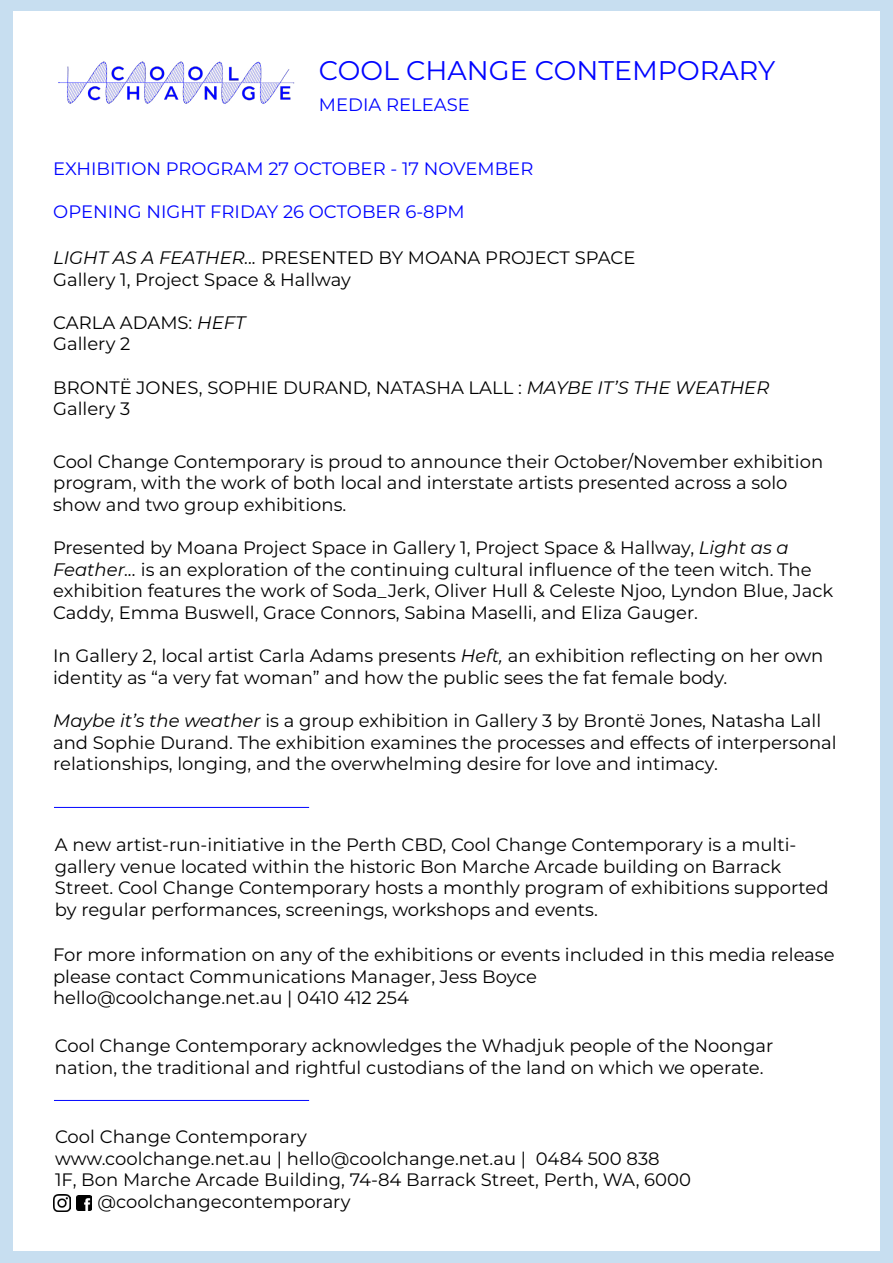
<style>
.page{position:relative;width:893px;height:1263px;background:#c7def0}
.page>*{position:absolute;margin:0;border:0;box-sizing:border-box;transform-origin:0 0}
.t1{font:27px "Montserrat";color:#0104ff}
.t2{font:18px/21.6px "Montserrat";color:#000}
.t3{font:18px "Montserrat";color:#0104ff}
.s1{font-style:italic}
.s2{font-family:"Montserrat Alternates";font-style:italic}
</style>
<div class="page">
<div style="left:13px;top:12px;width:867px;height:1239px;background:#fff"></div>
<img style="left:48px;top:11px;width:254px;height:93px">
<hr style="left:54px;top:1100px;width:255px;height:1px;background:#0104ff">
<img style="left:53px;top:1195px;width:17px;height:17px">
<img style="left:76px;top:1196px;width:15px;height:15px">
<hr style="left:54px;top:807px;width:255px;height:1px;background:#0104ff">
<h1 class="t1" style="left:319px;top:52px;width:458px">COOL CHANGE CONTEMPORARY</h1>
<p class="t3" style="left:319px;top:92px;width:152px">MEDIA RELEASE</p>
<p class="t3" style="left:53px;top:156px;width:482px">EXHIBITION PROGRAM 27 OCTOBER - 17 NOVEMBER</p>
<p class="t3" style="left:53px;top:199px;width:413px">OPENING NIGHT FRIDAY 26 OCTOBER 6-8PM</p>
<p class="t2" style="left:53px;top:246px;width:584px"><span class="s1">LIGHT AS A FEATHER...</span> PRESENTED BY MOANA PROJECT SPACE<br>Gallery 1, Project Space &amp; Hallway</p>
<p class="t2" style="left:53px;top:311px;width:194px">CARLA ADAMS: <span class="s1">HEFT<br></span>Gallery 2</p>
<p class="t2" style="left:53px;top:376px;width:718px">BRONTË JONES, SOPHIE DURAND, NATASHA LALL : <span class="s1">MAYBE IT’S THE WEATHER<br></span>Gallery 3</p>
<p class="t2" style="left:53px;top:450px;width:772px">Cool Change Contemporary is proud to announce their October/November exhibition program, with the work of both local and interstate artists presented across a solo show and two group exhibitions.</p>
<p class="t2" style="left:53px;top:536px;width:781px">Presented by Moana Project Space in Gallery 1, Project Space &amp; Hallway, <span class="s1">Light as a Feather...</span> is an exploration of the continuing cultural influence of the teen witch. The exhibition features the work of Soda_Jerk, Oliver Hull &amp; Celeste Njoo, Lyndon Blue, Jack Caddy, Emma Buswell, Grace Connors, Sabina Maselli, and Eliza Gauger.</p>
<p class="t2" style="left:53px;top:644px;width:772px">In Gallery 2, local artist Carla Adams presents <span class="s2">Heft,</span> an exhibition reflecting on her own identity as “a very fat woman” and how the public sees the fat female body.</p>
<p class="t2" style="left:53px;top:709px;width:785px"><span class="s1">Maybe it’s the weather</span> is a group exhibition in Gallery 3 by Brontë Jones, Natasha Lall and Sophie Durand. The exhibition examines the processes and effects of interpersonal relationships, longing, and the overwhelming desire for love and intimacy.</p>
<p class="t2" style="left:55px;top:833px;width:775px">A new artist-run-initiative in the Perth CBD, Cool Change Contemporary is a multi&shy;gallery venue located within the historic Bon Marche Arcade building on Barrack Street. Cool Change Contemporary hosts a monthly program of exhibitions supported by regular performances, screenings, workshops and events.</p>
<p class="t2" style="left:53px;top:943px;width:783px">For more information on any of the exhibitions or events included in this media release please contact Communications Manager, Jess Boyce<br>hello@coolchange.net.au | 0410 412 254</p>
<p class="t2" style="left:55px;top:1034px;width:720px">Cool Change Contemporary acknowledges the Whadjuk people of the Noongar nation, the traditional and rightful custodians of the land on which we operate.</p>
<p class="t2" style="left:55px;top:1125px;width:253px">Cool Change Contemporary</p>
<p class="t2" style="left:55px;top:1147px;width:606px">www.coolchange.net.au | hello@coolchange.net.au | 0484 500 838</p>
<p class="t2" style="left:55px;top:1168px;width:637px">1F, Bon Marche Arcade Building, 74-84 Barrack Street, Perth, WA, 6000</p>
<p class="t2" style="left:98px;top:1190px;width:255px">@coolchangecontemporary</p>
</div>
